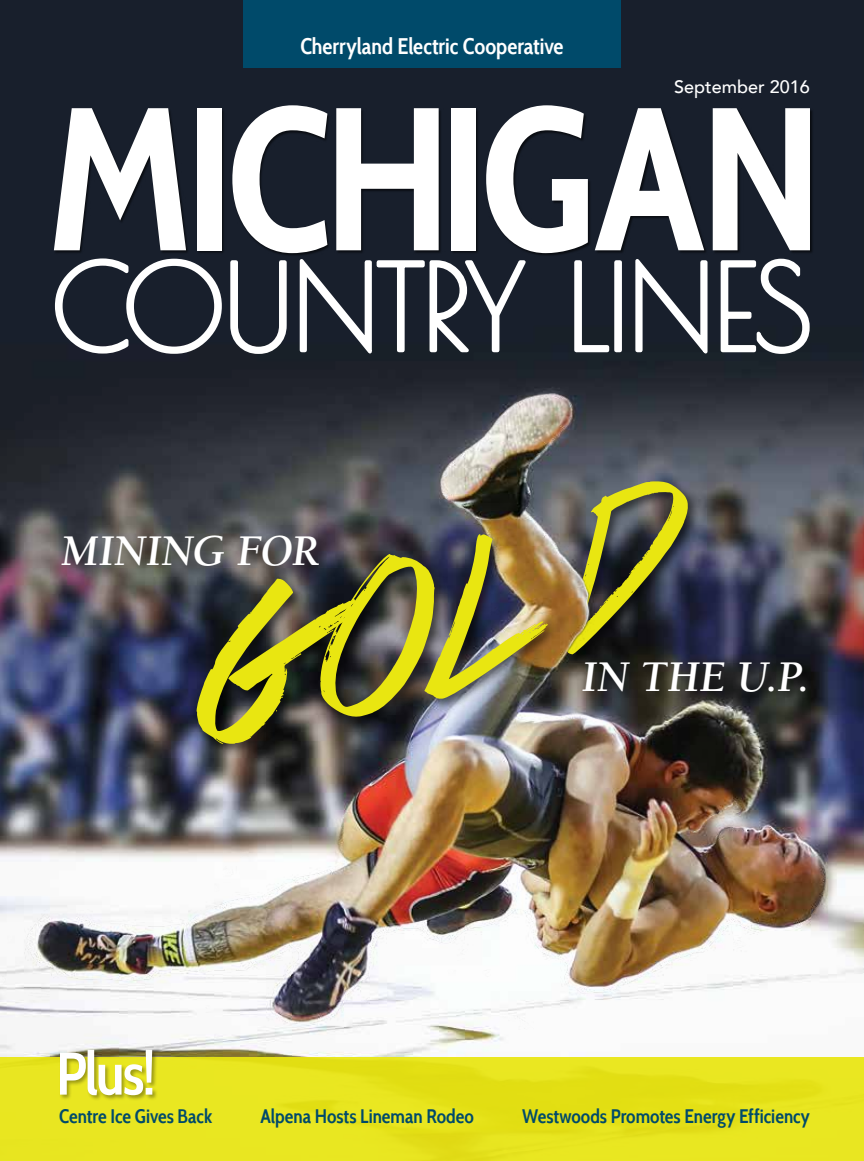
<style>
.page{position:relative;width:864px;height:1161px;background:#fff}
.page>*{position:absolute;margin:0;border:0;box-sizing:border-box;transform-origin:0 0}
.t1{font:700 203.1px "Cabin Condensed";letter-spacing:-.04em;color:#fff}
.t2{font:600 60px "Cabin Condensed";color:#fff}
.t3{font:italic 700 45px "Berkeley";color:#fff}
.t4{font:600 22.5px "Cabin Condensed";color:#fff}
.t5{font:600 19.5px "Cabin Condensed";color:#004a6a}
.t6{font:500 18px "Avenir";color:#fff}
</style>
<div class="page">
<img style="left:0;top:0;width:864px;height:1057px">
<div style="left:54px;top:106px;width:759px;height:151px;background:#000;opacity:.6"></div>
<svg style="left:53px;top:257px;width:236px;height:99px"></svg>
<svg style="left:298px;top:250px;width:232px;height:112px"></svg>
<svg style="left:572px;top:258px;width:39px;height:96px"></svg>
<div style="left:614px;top:260px;width:8px;height:92px;border:4px solid #fff"></div>
<svg style="left:633px;top:250px;width:76px;height:112px"></svg>
<svg style="left:719px;top:257px;width:93px;height:99px"></svg>
<img style="left:0;top:375px;width:864px;height:665px">
<div style="left:58px;top:532px;width:277px;height:50px;background:#000;opacity:.51"></div>
<div style="left:194px;top:531px;width:366px;height:225px;background:#000;opacity:.51"></div>
<div style="left:243px;top:0;width:378px;height:67px;background:#004a6a"></div>
<div style="left:0;top:1057px;width:864px;height:104px;background:linear-gradient(to right,#e8e620,#e6e31a)"></div>
<div style="left:59px;top:1049px;width:99px;height:52px;background:#000;opacity:.34"></div>
<svg style="left:532px;top:474px;width:182px;height:182px;background:#414148"></svg>
<img style="left:172px;top:524px;width:387px;height:226px">
<p class="t4" style="left:300px;top:32px;width:265px">Cherryland Electric Cooperative</p>
<p class="t6" style="left:674px;top:71px;width:137px">September 2016</p>
<h1 class="t1" style="left:47px;top:56px;width:778px">MICHIGAN</h1>
<h3 class="t3" style="left:62px;top:527px;width:259px">MINING FOR</h3>
<h3 class="t3" style="left:582px;top:653px;width:229px">IN THE U.P.</h3>
<h2 class="t2" style="left:56px;top:1037px;width:101px">Plus!</h2>
<p class="t5" style="left:59px;top:1104px;width:155px">Centre Ice Gives Back</p>
<p class="t5" style="left:260px;top:1104px;width:215px">Alpena Hosts Lineman Rodeo</p>
<p class="t5" style="left:522px;top:1104px;width:289px">Westwoods Promotes Energy Efficiency</p>
</div>
